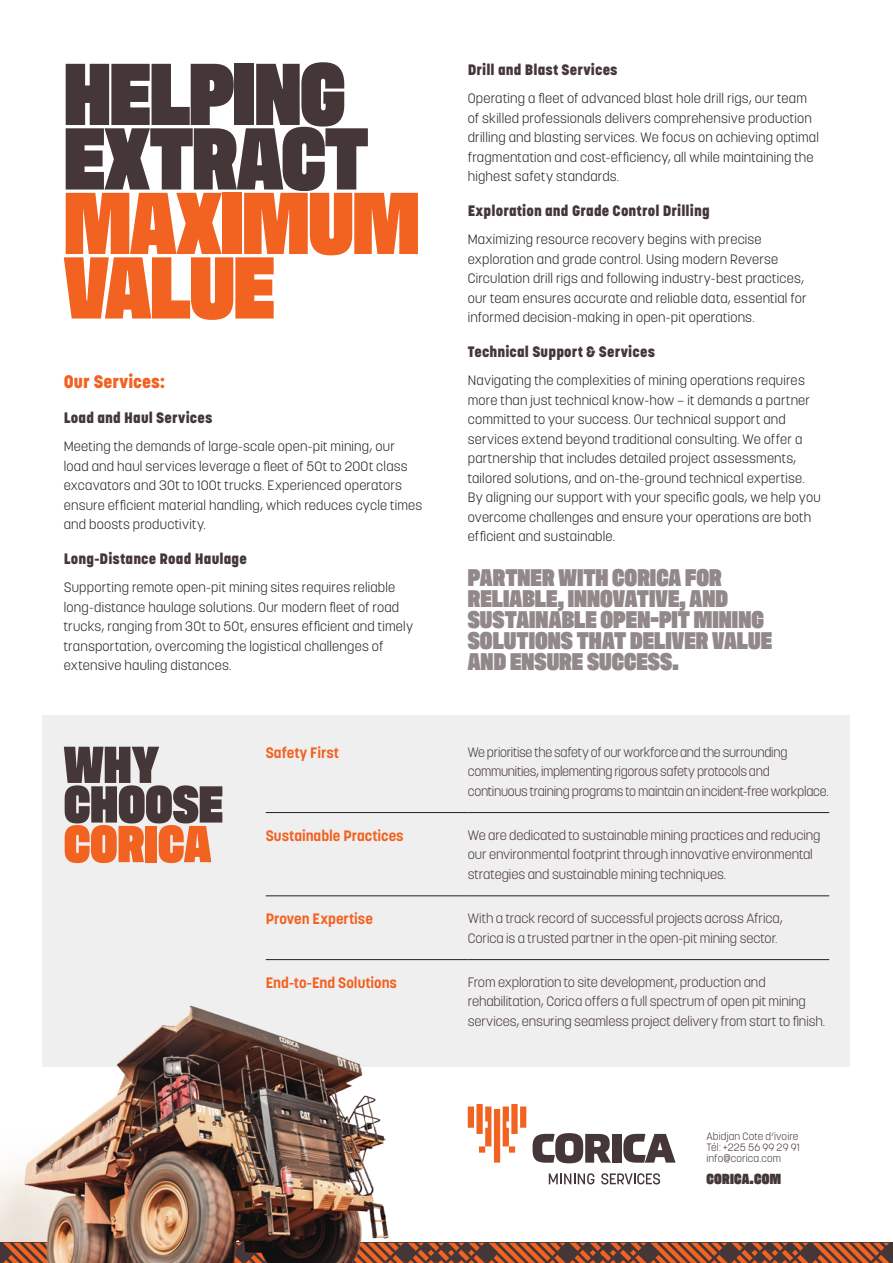
<style>
.page{position:relative;width:893px;height:1263px;background:#fff}
.page>*{position:absolute;margin:0;border:0;box-sizing:border-box;transform-origin:0 0}
.L1_heads{font:800 90px/64.5px "Antarctican Headline";letter-spacing:-.015em;color:#453638}
.Headline_small{font:800 53.25px/39.6px "Antarctican Headline";letter-spacing:-.005em;color:#453638}
.Big_callout{font:800 24.75px/21px "Antarctican Headline";color:#928889}
.L2_heads{font:800 18px "Korolev";letter-spacing:.005em;color:#f26221}
.L3_heads{font:800 15px "Korolev";letter-spacing:.01em;color:#453638}
.L2_5_heads{font:700 15px "Korolev";color:#f26221}
.Website{font:800 15px "Antarctican Headline";letter-spacing:.02em;color:#453638}
.New_body{font:300 13.5px/19.5px "Korolev";letter-spacing:.015em;color:#231f20}
.Why_Choose_Corica_text{font:300 13.5px/19.5px "Korolev";letter-spacing:-.005em;color:#453638}
.New_body-2{font:300 10.5px/11.2px "Korolev";letter-spacing:.015em;color:#453638;text-align:justify}
.s1{color:#f26221}
</style>
<div class="page">
<svg style="left:533px;top:1133px;width:78px;height:30px"></svg>
<div style="left:612px;top:1134px;width:9px;height:28px;background:#453638"></div>
<svg style="left:623px;top:1134px;width:53px;height:29px"></svg>
<svg style="left:468px;top:1104px;width:58px;height:58px"></svg>
<svg style="left:549px;top:1173px;width:45px;height:11px"></svg>
<svg style="left:601px;top:1173px;width:59px;height:11px"></svg>
<svg style="left:417px;top:1243px;width:472px;height:20px;background:#8e482d"></svg>
<div style="left:43px;top:716px;width:807px;height:351px;background:#f0eff0"></div>
<hr style="left:266px;top:812px;width:202px;height:1px;background:#231f20">
<hr style="left:468px;top:812px;width:361px;height:1px;background:#231f20">
<hr style="left:266px;top:895px;width:202px;height:1px;background:#231f20">
<hr style="left:468px;top:895px;width:361px;height:1px;background:#231f20">
<hr style="left:266px;top:959px;width:202px;height:1px;background:#231f20">
<hr style="left:468px;top:959px;width:361px;height:1px;background:#231f20">
<img style="left:0;top:942px;width:417px;height:321px">
<p class="L1_heads" style="left:64px;top:55px;width:358px">HELPING<br>EXTRACT<br><span class="s1">MAXIMUM<br>VALUE</span></p>
<p class="L2_heads" style="left:64px;top:371px;width:103px">Our Services:</p>
<p class="L3_heads" style="left:64px;top:409px;width:150px">Load and Haul Services</p>
<p class="New_body" style="left:64px;top:437px;width:360px">Meeting the demands of large-scale open-pit mining, our load and haul services leverage a fleet of 50t to 200t class excavators and 30t to 100t trucks. Experienced operators ensure efficient material handling, which reduces cycle times and boosts productivity.</p>
<p class="L3_heads" style="left:64px;top:550px;width:185px">Long-Distance Road Haulage</p>
<p class="New_body" style="left:64px;top:578px;width:351px">Supporting remote open-pit mining sites requires reliable long-distance haulage solutions. Our modern fleet of road trucks, ranging from 30t to 50t, ensures efficient and timely transportation, overcoming the logistical challenges of extensive hauling distances.</p>
<p class="L3_heads" style="left:468px;top:60px;width:151px">Drill and Blast Services</p>
<p class="New_body" style="left:468px;top:89px;width:353px">Operating a fleet of advanced blast hole drill rigs, our team of skilled professionals delivers comprehensive production drilling and blasting services. We focus on achieving optimal fragmentation and cost-efficiency, all while maintaining the highest safety standards.</p>
<p class="L3_heads" style="left:468px;top:201px;width:243px">Exploration and Grade Control Drilling</p>
<p class="New_body" style="left:468px;top:230px;width:341px">Maximizing resource recovery begins with precise exploration and grade control. Using modern Reverse Circulation drill rigs and following industry-best practices, our team ensures accurate and reliable data, essential for informed decision-making in open-pit operations.</p>
<p class="L3_heads" style="left:468px;top:343px;width:189px">Technical Support &amp; Services</p>
<p class="New_body" style="left:468px;top:371px;width:354px">Navigating the complexities of mining operations requires more than just technical know-how – it demands a partner committed to your success. Our technical support and services extend beyond traditional consulting. We offer a partnership that includes detailed project assessments, tailored solutions, and on-the-ground technical expertise.<br>By aligning our support with your specific goals, we help you overcome challenges and ensure your operations are both efficient and sustainable.</p>
<p class="Big_callout" style="left:468px;top:565px;width:306px">PARTNER WITH CORICA FOR<br>RELIABLE, INNOVATIVE, AND<br>SUSTAINABLE OPEN-PIT MINING<br>SOLUTIONS THAT DELIVER VALUE<br>AND ENSURE SUCCESS.</p>
<p class="Headline_small" style="left:64px;top:741px;width:161px">WHY<br>CHOOSE<br><span class="s1">CORICA</span></p>
<p class="L2_5_heads" style="left:266px;top:743px;width:75px">Safety First</p>
<p class="Why_Choose_Corica_text" style="left:468px;top:742px;width:362px">We prioritise the safety of our workforce and the surrounding communities, implementing rigorous safety protocols and continuous training programs to maintain an incident-free workplace.</p>
<p class="L2_5_heads" style="left:266px;top:826px;width:139px">Sustainable Practices</p>
<p class="Why_Choose_Corica_text" style="left:468px;top:825px;width:354px">We are dedicated to sustainable mining practices and reducing our environmental footprint through innovative environmental strategies and sustainable mining techniques.</p>
<p class="L2_5_heads" style="left:266px;top:909px;width:109px">Proven Expertise</p>
<p class="Why_Choose_Corica_text" style="left:468px;top:908px;width:316px">With a track record of successful projects across Africa,<br>Corica is a trusted partner in the open-pit mining sector.</p>
<p class="L2_5_heads" style="left:266px;top:973px;width:133px">End-to-End Solutions</p>
<p class="Why_Choose_Corica_text" style="left:468px;top:972px;width:359px">From exploration to site development, production and rehabilitation, Corica offers a full spectrum of open pit mining services, ensuring seamless project delivery from start to finish.</p>
<p class="New_body-2" style="left:706px;top:1131px;width:95px">Abidjan Cote d’ivoire Tél: +225 56 99 29 91 info@corica.com</p>
<p class="Website" style="left:706px;top:1168px;width:76px">CORICA.COM</p>
</div>
